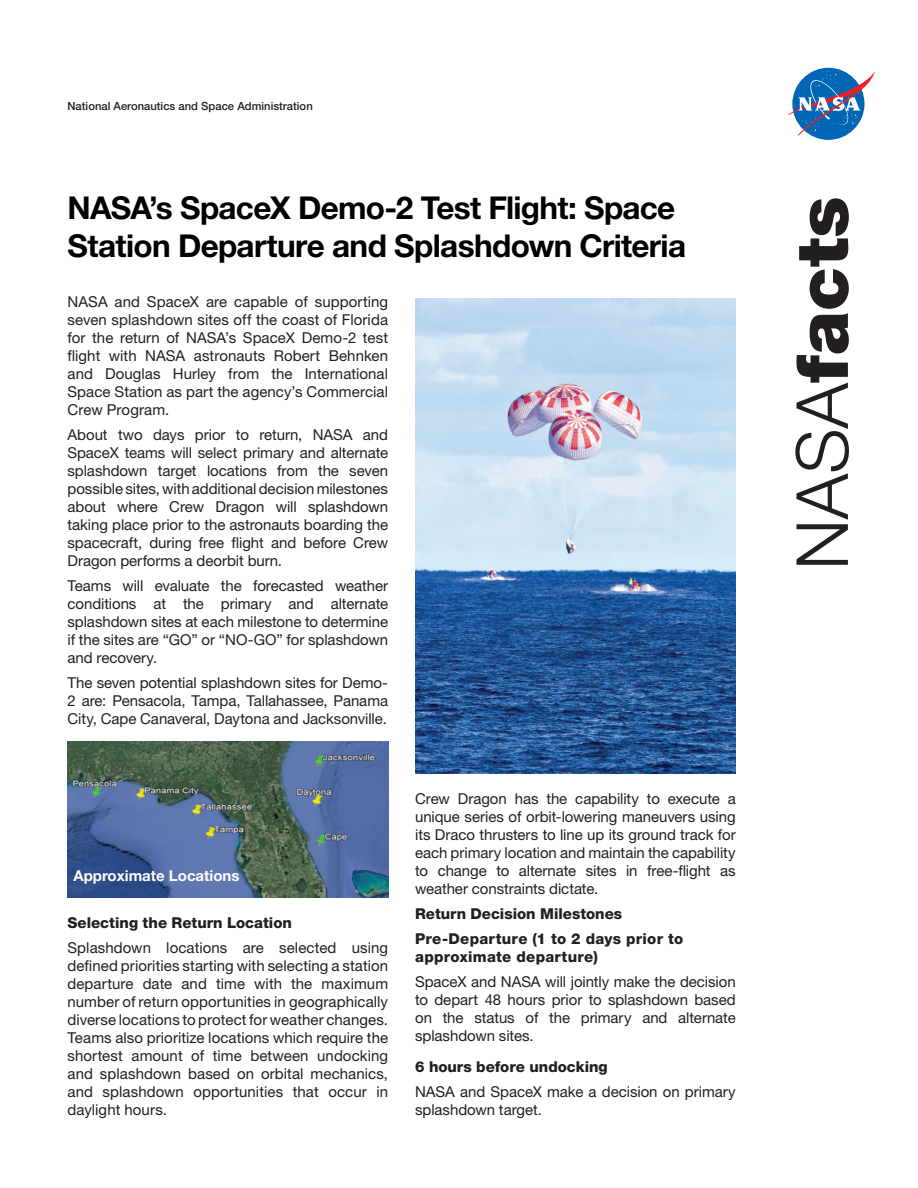
<style>
.page{position:relative;width:918px;height:1188px;background:#fff}
.page>*{position:absolute;margin:0;border:0;box-sizing:border-box;transform-origin:0 0}
.t1{font:900 72px "Helvetica Neue LT Std";color:#231f20}
.t2{font:700 31.5px/37.8px "Helvetica Neue LT Std";letter-spacing:-.02em;color:#000}
.t3{font:15px/18px "Helvetica Neue LT Std";letter-spacing:-.005em;color:#231f20;text-align:justify}
.t4{font:800 15px/24.8px "Helvetica Neue LT Std";color:#231f20}
.t5{font:800 15px "Helvetica Neue LT Std";letter-spacing:.02em;color:#231f20}
.t6{font:700 15px "Helvetica Neue LT Std";color:#fff}
.t7{font:500 11.25px "Helvetica Neue LT Std";color:#231f20}
.s1{font-weight:300}
</style>
<div class="page">
<div style="left:792px;top:68px;width:73px;height:72px;background:#0166b3;border-radius:50%"></div>
<svg style="left:788px;top:71px;width:87px;height:65px"></svg>
<img style="left:415px;top:298px;width:321px;height:475px">
<img style="left:68px;top:742px;width:320px;height:155px">
<p class="t7" style="left:68px;top:99px;width:247px">National Aeronautics and Space Administration</p>
<h2 class="t2" style="left:68px;top:188px;width:620px">NASA’s SpaceX Demo-2 Test Flight: Space<br>Station Departure and Splashdown Criteria</h2>
<p class="t3" style="left:68px;top:293px;width:322px">NASA and SpaceX are capable of supporting seven splashdown sites off the coast of Florida for the return of NASA’s SpaceX Demo-2 test flight with NASA astronauts Robert Behnken and Douglas Hurley from the International Space Station as part the agency’s Commercial Crew Program.</p>
<p class="t3" style="left:68px;top:426px;width:322px">About two days prior to return, NASA and SpaceX teams will select primary and alternate splashdown target locations from the seven possible sites, with additional decision milestones about where Crew Dragon will splashdown taking place prior to the astronauts boarding the spacecraft, during free flight and before Crew Dragon performs a deorbit burn.</p>
<p class="t3" style="left:68px;top:576px;width:322px">Teams will evaluate the forecasted weather conditions at the primary and alternate splashdown sites at each milestone to determine if the sites are “GO” or “NO-GO” for splashdown and recovery.</p>
<p class="t3" style="left:68px;top:673px;width:322px">The seven potential splashdown sites for Demo-2 are: Pensacola, Tampa, Tallahassee, Panama City, Cape Canaveral, Daytona and Jacksonville.</p>
<p class="t6" style="left:73px;top:867px;width:168px">Approximate Locations</p>
<p class="t4" style="left:68px;top:911px;width:226px">Selecting the Return Location</p>
<p class="t3" style="left:68px;top:939px;width:322px">Splashdown locations are selected using defined priorities starting with selecting a station departure date and time with the maximum number of return opportunities in geographically diverse locations to protect for weather changes.<br>Teams also prioritize locations which require the shortest amount of time between undocking and splashdown based on orbital mechanics, and splashdown opportunities that occur in daylight hours.</p>
<p class="t3" style="left:415px;top:790px;width:322px">Crew Dragon has the capability to execute a unique series of orbit-lowering maneuvers using its Draco thrusters to line up its ground track for each primary location and maintain the capability to change to alternate sites in free-flight as weather constraints dictate.</p>
<p class="t4" style="left:415px;top:901px;width:270px">Return Decision Milestones<br>Pre-Departure (1 to 2 days prior to</p>
<p class="t5" style="left:415px;top:948px;width:184px">approximate departure)</p>
<p class="t3" style="left:415px;top:972px;width:322px">SpaceX and NASA will jointly make the decision to depart 48 hours prior to splashdown based on the status of the primary and alternate splashdown sites.</p>
<p class="t4" style="left:415px;top:1054px;width:194px">6 hours before undocking</p>
<p class="t3" style="left:415px;top:1082px;width:322px">NASA and SpaceX make a decision on primary splashdown target.</p>
<h1 class="t1" style="left:779px;top:570px;width:375px;rotate:-90deg"><span class="s1">NASA</span>facts</h1>
</div>
